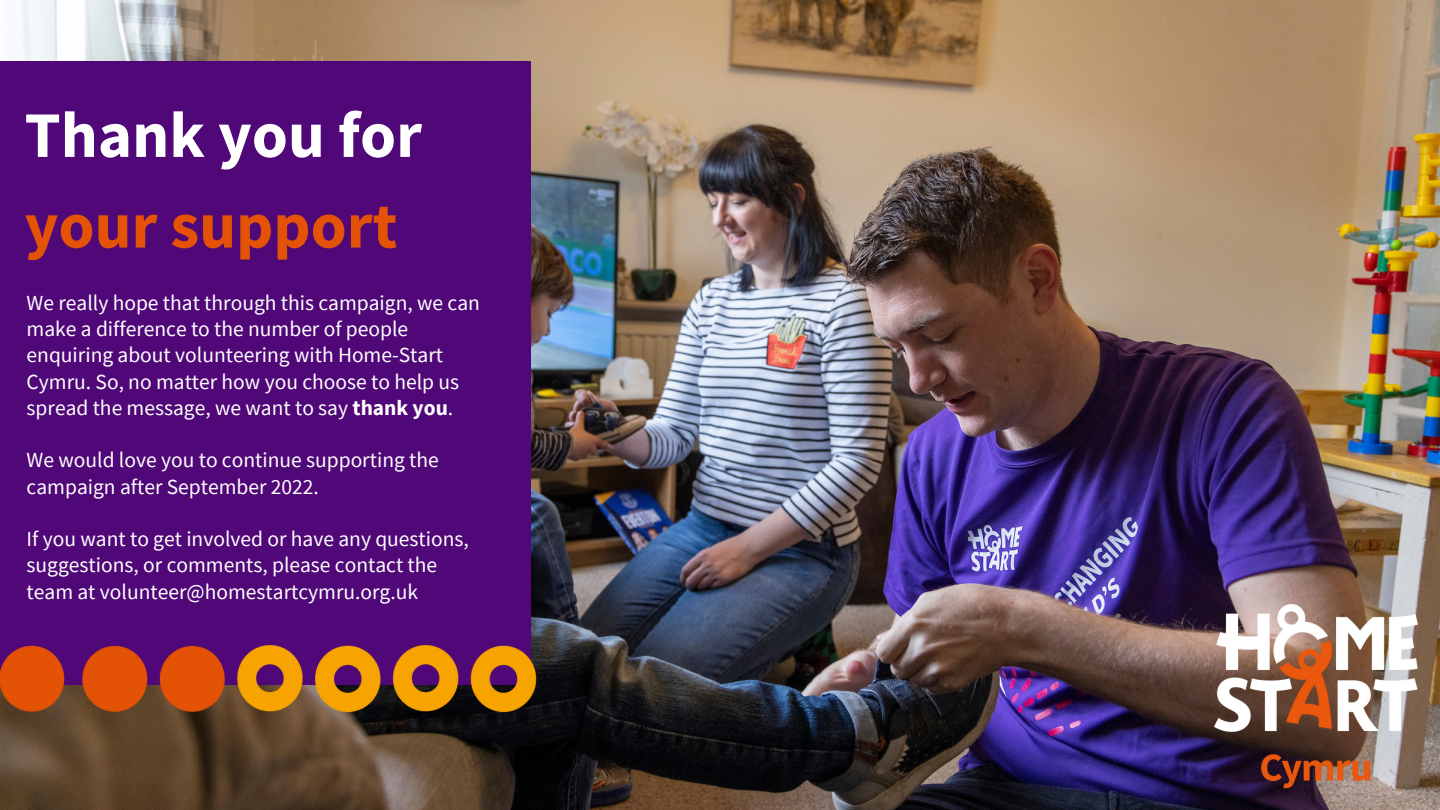
<style>
.page{position:relative;width:1440px;height:810px;background:#fff}
.page>*{position:absolute;margin:0;border:0;box-sizing:border-box;transform-origin:0 0}
.t1{font:700 65px "Source Sans Pro";color:#fff}
.t2{font:700 65px "Source Sans Pro";color:#e35205}
.t3{font:21.5px/26.2px "Source Sans Pro";color:#fff}
.s1{font-weight:700}
</style>
<div class="page">
<img style="left:0;top:0;width:1440px;height:810px">
<div style="left:0;top:61px;width:530px;height:624px;background:#500778"></div>
<img style="left:0;top:645px;width:544px;height:66px">
<img style="left:1215px;top:604px;width:202px;height:189px">
<h1 class="t1" style="left:25px;top:93px;width:399px">Thank you for</h1>
<h1 class="t2" style="left:25px;top:184px;width:374px">your support</h1>
<p class="t3" style="left:27px;top:289px;width:455px">We really hope that through this campaign, we can make a difference to the number of people enquiring about volunteering with Home-Start Cymru. So, no matter how you choose to help us spread the message, we want to say <span class="s1">thank you</span>.</p>
<p class="t3" style="left:27px;top:447px;width:414px">We would love you to continue supporting the campaign after September 2022.</p>
<p class="t3" style="left:27px;top:525px;width:444px">If you want to get involved or have any questions, suggestions, or comments, please contact the team at volunteer@homestartcymru.org.uk</p>
</div>
